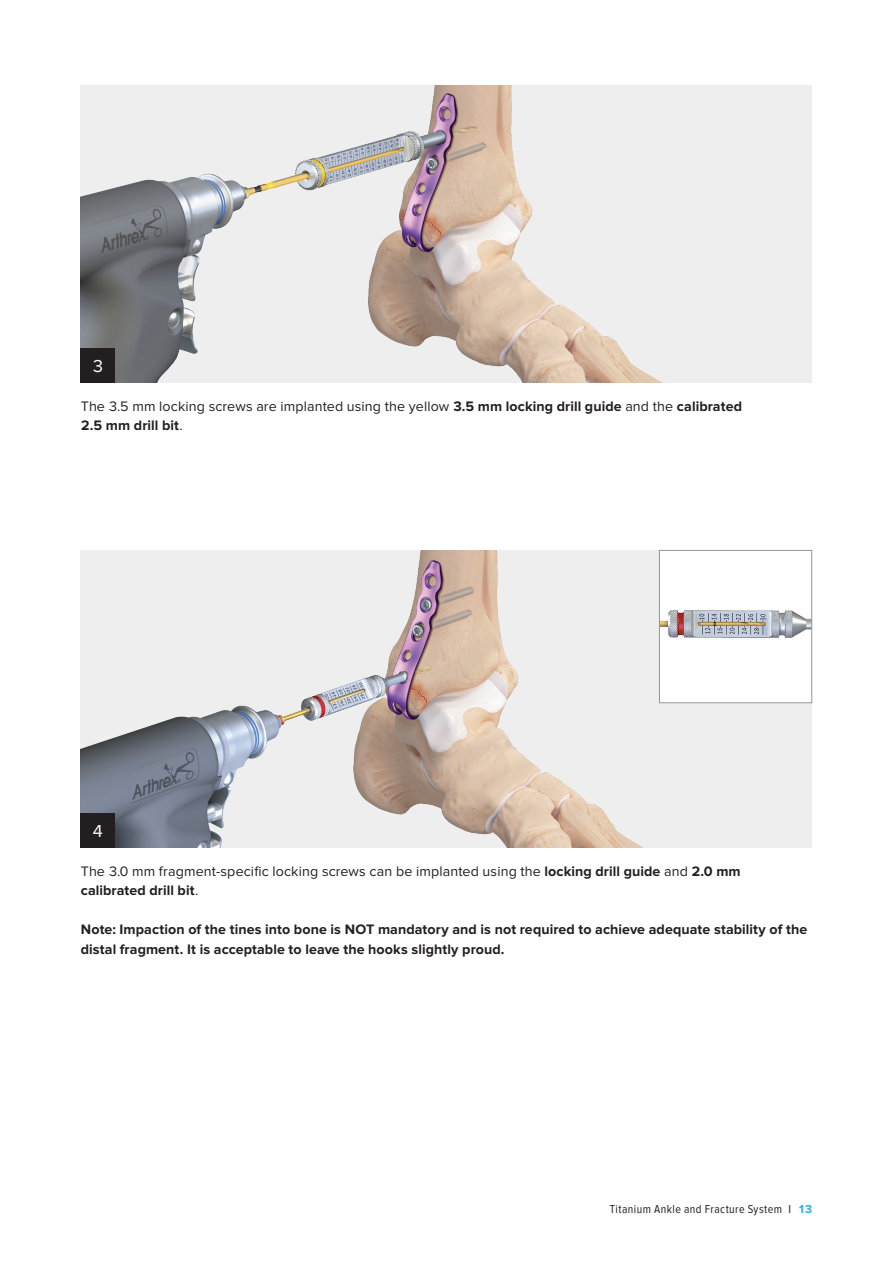
<style>
.page{position:relative;width:893px;height:1263px;background:#fff}
.page>*{position:absolute;margin:0;border:0;box-sizing:border-box;transform-origin:0 0}
.t1{font:18px "Proxima Nova";color:#fff}
.t2{font:14.25px/19.5px "Proxima Nova";letter-spacing:.01em;color:#231f20}
.t3{font:700 14.25px/19.5px "Proxima Nova";letter-spacing:.005em;color:#231f20}
.t4{font:12px "Proxima Nova Cond";letter-spacing:.035em;color:#231f20}
.s1{font-weight:700}
.s2{font-family:"Proxima Nova";font-weight:700;color:#26b1e6}
</style>
<div class="page">
<img style="left:81px;top:550px;width:731px;height:298px">
<div style="left:81px;top:814px;width:34px;height:34px;background:#231f20"></div>
<img style="left:81px;top:85px;width:731px;height:298px">
<div style="left:81px;top:349px;width:34px;height:34px;background:#231f20"></div>
<img style="left:661px;top:552px;width:149px;height:149px">
<div style="left:659px;top:550px;width:153px;height:153px;border:1px solid #939598"></div>
<p class="t1" style="left:92px;top:355px;width:12px">3</p>
<p class="t2" style="left:81px;top:397px;width:663px">The 3.5 mm locking screws are implanted using the yellow <span class="s1">3.5 mm locking drill guide</span> and the <span class="s1">calibrated<br>2.5 mm drill bit</span>.</p>
<p class="t1" style="left:92px;top:820px;width:12px">4</p>
<p class="t2" style="left:81px;top:862px;width:661px">The 3.0 mm fragment-specific locking screws can be implanted using the <span class="s1">locking drill guide</span> and <span class="s1">2.0 mm calibrated drill bit</span>.</p>
<p class="t3" style="left:81px;top:920px;width:728px">Note: Impaction of the tines into bone is NOT mandatory and is not required to achieve adequate stability of the distal fragment. It is acceptable to leave the hooks slightly proud.</p>
<p class="t4" style="left:610px;top:1202px;width:204px">Titanium Ankle and Fracture System I <span class="s2">13</span></p>
</div>
